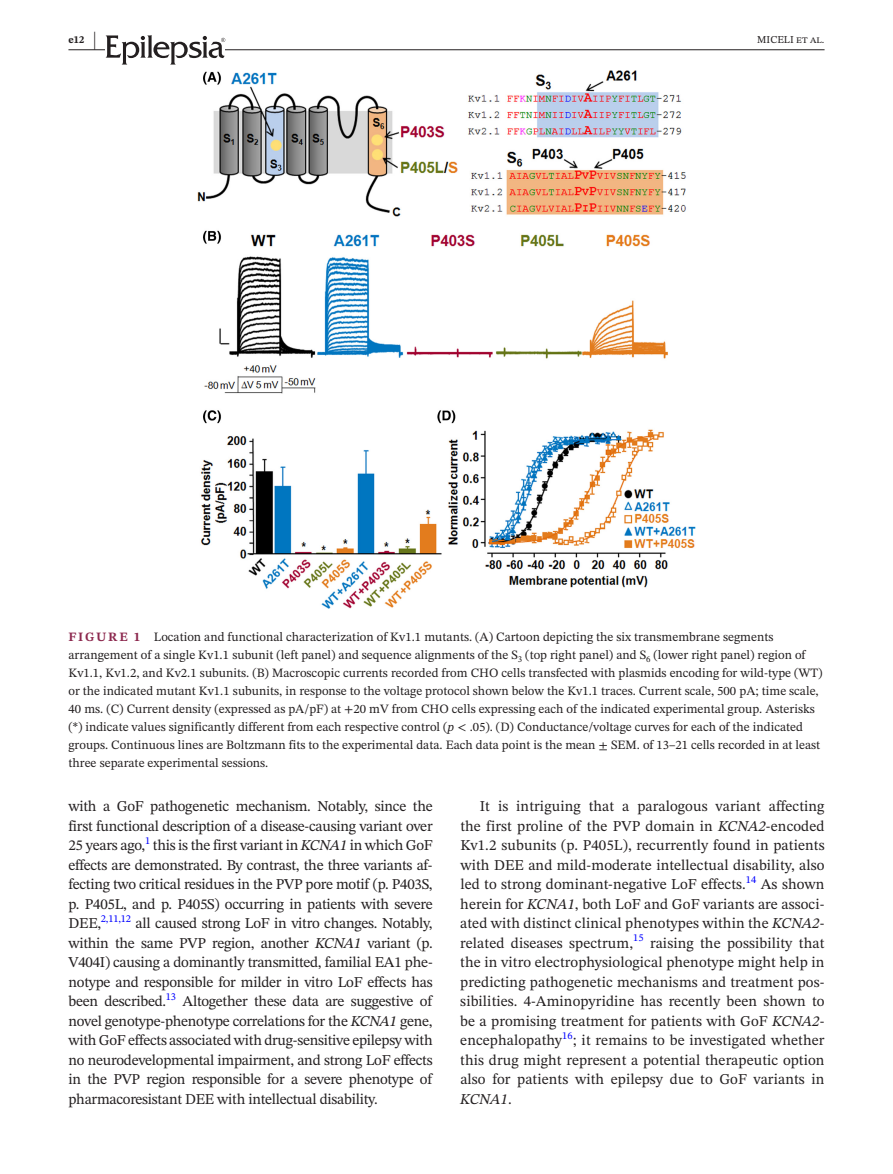
<style>
.page{position:relative;width:893px;height:1174px;background:#fff}
.page>*{position:absolute;margin:0;border:0;box-sizing:border-box;transform-origin:0 0}
.t1{font:15px/19.5px "STIX Two Text";letter-spacing:-.015em;color:#231f20;text-align:justify}
.t2{font:12.75px/18px "STIX Two Text";color:#231f20}
.t3{font:10.5px "STIX Two Text";letter-spacing:-.005em;color:#00f}
.t4{font:10.5px "STIX Two Text";color:#231f20}
.t5{font:700 10.5px "STIX Two Text";color:#231f20}
.s1{font-size:21px}
.s2{font-weight:700;color:#8c284e}
.s3{font-style:italic}
</style>
<div class="page">
<hr style="left:68px;top:49px;width:756px;height:1px;background:#231f20">
<svg style="left:106px;top:35px;width:119px;height:30px"></svg>
<img style="left:198px;top:70px;width:497px;height:539px">
<p class="t5" style="left:68px;top:32px;width:29px">e12 <span class="s1">|</span></p>
<p class="t4" style="left:757px;top:32px;width:69px">MICELI et al.</p>
<p class="t2" style="left:68px;top:627px;width:756px"><span class="s2">FIGURE 1</span> Location and functional characterization of Kv1.1 mutants. (A) Cartoon depicting the six transmembrane segments arrangement of a single Kv1.1 subunit (left panel) and sequence alignments of the S<sub>3</sub> (top right panel) and S<sub>6</sub> (lower right panel) region of Kv1.1, Kv1.2, and Kv2.1 subunits. (B) Macroscopic currents recorded from CHO cells transfected with plasmids encoding for wild-type (WT) or the indicated mutant Kv1.1 subunits, in response to the voltage protocol shown below the Kv1.1 traces. Current scale, 500 pA; time scale, 40 ms. (C) Current density (expressed as pA/pF) at +20 mV from CHO cells expressing each of the indicated experimental group. Asterisks (*) indicate values significantly different from each respective control (<span class="s3">p</span> &lt; .05). (D) Conductance/voltage curves for each of the indicated groups. Continuous lines are Boltzmann fits to the experimental data. Each data point is the mean ± SEM. of 13–21 cells recorded in at least three separate experimental sessions.</p>
<p class="t1" style="left:68px;top:796px;width:366px">with a GoF pathogenetic mechanism. Notably, since the first functional description of a disease-causing variant over 25 years ago,</p>
<p class="t3" style="left:145px;top:832px;width:7px">1</p>
<p class="t1" style="left:68px;top:835px;width:366px;text-indent:84px">this is the first variant in <span class="s3">KCNA1</span> in which GoF effects are demonstrated. By contrast, the three variants af&shy;fecting two critical residues in the PVP pore motif (p. P403S, p. P405L, and p. P405S) occurring in patients with severe DEE,</p>
<p class="t3" style="left:101px;top:910px;width:32px">2,11,12</p>
<p class="t1" style="left:68px;top:913px;width:366px;text-indent:67px">all caused strong LoF in vitro changes. Notably, within the same PVP region, another <span class="s3">KCNA1</span> variant (p.<br>V404I) causing a dominantly transmitted, familial EA1 phe&shy;notype and responsible for milder in vitro LoF effects has been described.</p>
<p class="t3" style="left:166px;top:988px;width:12px">13</p>
<p class="t1" style="left:68px;top:991px;width:366px;text-indent:114px">Altogether these data are suggestive of novel genotype-phenotype correlations for the <span class="s3">KCNA1</span> gene, with GoF effects associated with drug-sensitive epilepsy with no neurodevelopmental impairment, and strong LoF effects in the PVP region responsible for a severe phenotype of pharmacoresistant DEE with intellectual disability.</p>
<p class="t1" style="left:460px;top:796px;width:366px;text-indent:20px">It is intriguing that a paralogous variant affecting the first proline of the PVP domain in <span class="s3">KCNA2</span>-encoded Kv1.2 subunits (p. P405L), recurrently found in patients with DEE and mild-moderate intellectual disability, also led to strong dominant-negative LoF effects.</p>
<p class="t3" style="left:746px;top:871px;width:12px">14</p>
<p class="t1" style="left:460px;top:874px;width:366px;text-indent:300px">As shown herein for <span class="s3">KCNA1</span>, both LoF and GoF variants are associ&shy;ated with distinct clinical phenotypes within the <span class="s3">KCNA2</span>- related diseases spectrum,</p>
<p class="t3" style="left:633px;top:930px;width:12px">15</p>
<p class="t1" style="left:460px;top:933px;width:366px;text-indent:190px">raising the possibility that the in vitro electrophysiological phenotype might help in predicting pathogenetic mechanisms and treatment pos&shy;sibilities. 4-Aminopyridine has recently been shown to be a promising treatment for patients with GoF <span class="s3">KCNA2</span>- encephalopathy</p>
<p class="t3" style="left:562px;top:1027px;width:12px">16</p>
<p class="t1" style="left:460px;top:1030px;width:366px;text-indent:112px">; it remains to be investigated whether this drug might represent a potential therapeutic option also for patients with epilepsy due to GoF variants in <span class="s3">KCNA1</span>.</p>
</div>
